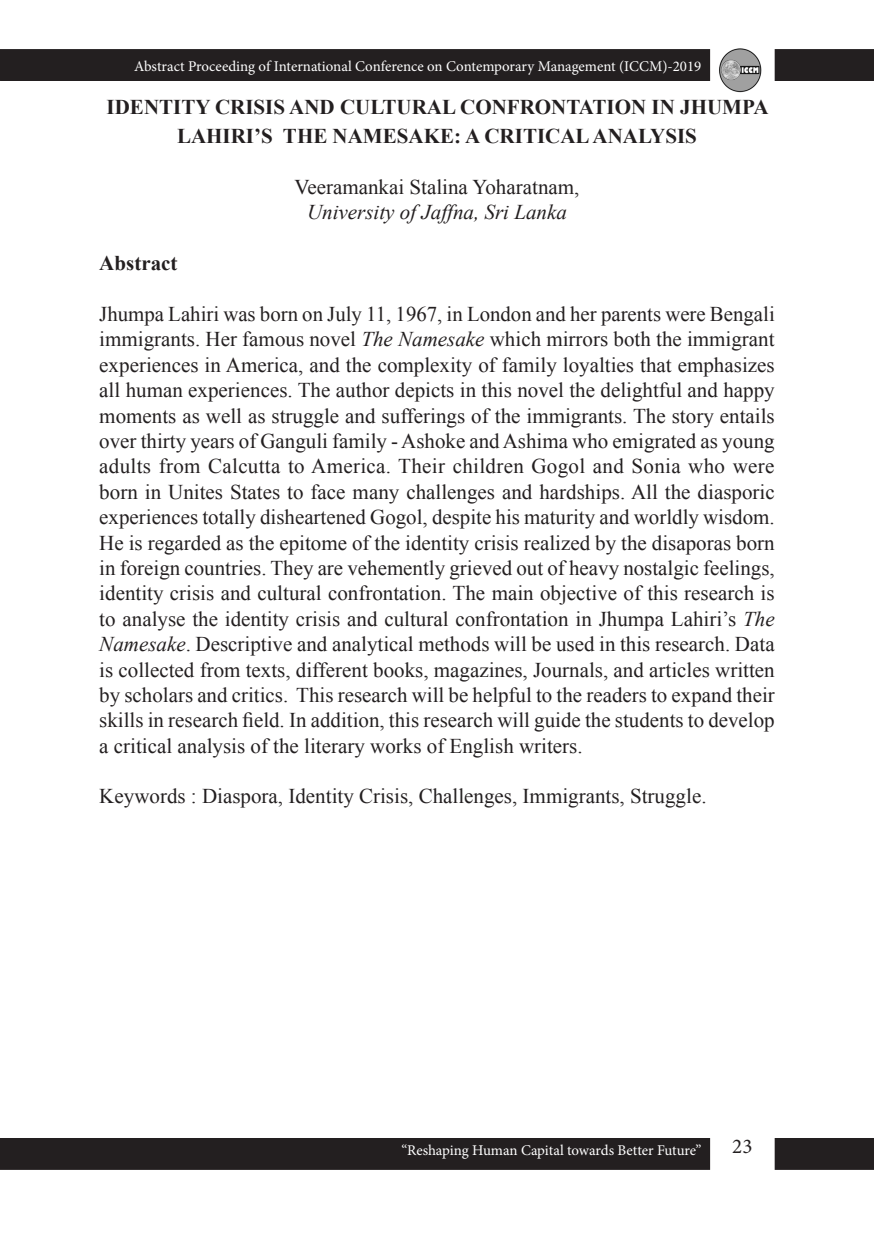
<style>
.page{position:relative;width:874px;height:1241px;background:#fff}
.page>*{position:absolute;margin:0;border:0;box-sizing:border-box;transform-origin:0 0}
.t1{font:21px/25.4px "Times New Roman";color:#231f20;text-align:justify}
.t2{font:700 21px/29.8px "Times New Roman";color:#231f20;text-align:center}
.t3{font:italic 21px "Times New Roman";color:#231f20}
.t4{font:21px "Minion Pro";color:#231f20}
.t5{font:14.88px "Minion Pro";letter-spacing:-.005em;color:#fff}
.s1{font-style:italic}
</style>
<div class="page">
<div style="left:1px;top:1138px;width:707px;height:30px;background:#231f20"></div>
<div style="left:0;top:1137px;width:709px;height:32px;border:2px solid #231f20"></div>
<div style="left:775px;top:1138px;width:97px;height:30px;background:#231f20"></div>
<div style="left:774px;top:1137px;width:99px;height:32px;border:2px solid #231f20"></div>
<div style="left:1px;top:50px;width:707px;height:30px;background:#231f20"></div>
<div style="left:0;top:49px;width:709px;height:32px;border:2px solid #231f20"></div>
<div style="left:775px;top:50px;width:97px;height:30px;background:#231f20"></div>
<div style="left:774px;top:49px;width:99px;height:32px;border:2px solid #231f20"></div>
<img style="left:719px;top:48px;width:43px;height:44px">
<p class="t5" style="left:134px;top:57px;width:568px">Abstract Proceeding of International Conference on Contemporary Management (ICCM)-2019</p>
<p class="t2" style="left:107px;top:91px;width:663px">IDENTITY CRISIS AND CULTURAL CONFRONTATION IN JHUMPA<br>LAHIRI’S THE NAMESAKE: A CRITICAL ANALYSIS</p>
<p class="t1" style="left:294px;top:174px;width:286px">Veeramankai Stalina Yoharatnam,</p>
<p class="t3" style="left:307px;top:198px;width:261px">University of Jaffna, Sri Lanka</p>
<p class="t2" style="left:99px;top:248px;width:80px">Abstract</p>
<p class="t1" style="left:99px;top:301px;width:676px">Jhumpa Lahiri was born on July 11, 1967, in London and her parents were Bengali immigrants. Her famous novel <span class="s1">The Namesake</span> which mirrors both the immigrant experiences in America, and the complexity of family loyalties that emphasizes all human experiences. The author depicts in this novel the delightful and happy moments as well as struggle and sufferings of the immigrants. The story entails over thirty years of Ganguli family - Ashoke and Ashima who emigrated as young adults from Calcutta to America. Their children Gogol and Sonia who were born in Unites States to face many challenges and hardships. All the diasporic experiences totally disheartened Gogol, despite his maturity and worldly wisdom.<br>He is regarded as the epitome of the identity crisis realized by the disaporas born in foreign countries. They are vehemently grieved out of heavy nostalgic feelings, identity crisis and cultural confrontation. The main objective of this research is to analyse the identity crisis and cultural confrontation in Jhumpa Lahiri’s <span class="s1">The Namesake</span>. Descriptive and analytical methods will be used in this research. Data is collected from texts, different books, magazines, Journals, and articles written by scholars and critics. This research will be helpful to the readers to expand their skills in research field. In addition, this research will guide the students to develop a critical analysis of the literary works of English writers.</p>
<p class="t1" style="left:99px;top:783px;width:608px">Keywords : Diaspora, Identity Crisis, Challenges, Immigrants, Struggle.</p>
<p class="t5" style="left:401px;top:1140px;width:301px">“Reshaping Human Capital towards Better Future”</p>
<p class="t4" style="left:732px;top:1132px;width:22px">23</p>
</div>
